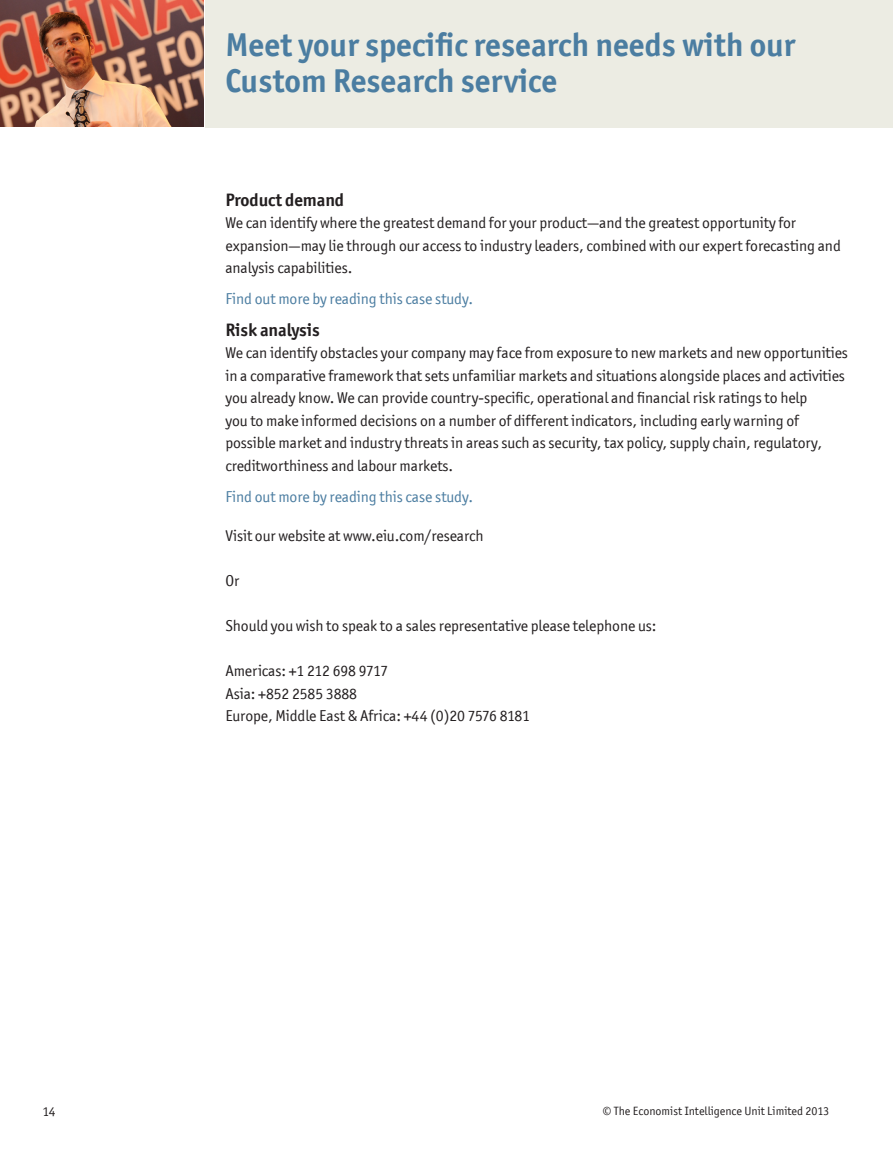
<style>
.page{position:relative;width:893px;height:1149px;background:#fff}
.page>*{position:absolute;margin:0;border:0;box-sizing:border-box;transform-origin:0 0}
.H1_ArticleTitle{font:700 33px/36px "Officina San ITC";color:#4b7da1}
.S1_Subhead{font:700 18px "Officina San ITC";letter-spacing:-.005em;color:#231f20}
.Body_ParaFirst{font:15.75px/22.5px "Officina San ITC";letter-spacing:-.005em;color:#231f20}
.Body_ParaFirst-2{font:15.75px "Officina San ITC";letter-spacing:-.005em;color:#4b7da1}
.t1{font:13.5px "Officina San ITC";color:#231f20}
.t2{font:12px "Officina San ITC";color:#231f20}
</style>
<div class="page">
<div style="left:205px;top:0;width:688px;height:128px;background:#ecece3"></div>
<img style="left:0;top:0;width:204px;height:126px">
<p class="H1_ArticleTitle" style="left:225px;top:26px;width:572px">Meet your specific research needs with our<br>Custom Research service</p>
<p class="S1_Subhead" style="left:225px;top:188px;width:120px">Product demand</p>
<p class="Body_ParaFirst" style="left:225px;top:212px;width:617px">We can identify where the greatest demand for your product—and the greatest opportunity for expansion—may lie through our access to industry leaders, combined with our expert forecasting and analysis capabilities.</p>
<p class="Body_ParaFirst-2" style="left:225px;top:290px;width:249px">Find out more by reading this case study.</p>
<p class="S1_Subhead" style="left:225px;top:318px;width:96px">Risk analysis</p>
<p class="Body_ParaFirst" style="left:225px;top:341px;width:624px">We can identify obstacles your company may face from exposure to new markets and new opportunities in a comparative framework that sets unfamiliar markets and situations alongside places and activities you already know. We can provide country-specific, operational and financial risk ratings to help<br>you to make informed decisions on a number of different indicators, including early warning of possible market and industry threats in areas such as security, tax policy, supply chain, regulatory, creditworthiness and labour markets.</p>
<p class="Body_ParaFirst-2" style="left:225px;top:487px;width:249px">Find out more by reading this case study.</p>
<p class="Body_ParaFirst" style="left:225px;top:524px;width:260px">Visit our website at www.eiu.com/research</p>
<p class="Body_ParaFirst" style="left:225px;top:569px;width:15px">Or</p>
<p class="Body_ParaFirst" style="left:225px;top:614px;width:433px">Should you wish to speak to a sales representative please telephone us:</p>
<p class="Body_ParaFirst" style="left:225px;top:659px;width:164px">Americas: +1 212 698 9717</p>
<p class="Body_ParaFirst" style="left:225px;top:682px;width:133px">Asia: +852 2585 3888</p>
<p class="Body_ParaFirst" style="left:225px;top:704px;width:306px">Europe, Middle East &amp; Africa: +44 (0)20 7576 8181</p>
<p class="t1" style="left:43px;top:1103px;width:15px">14</p>
<p class="t2" style="left:603px;top:1103px;width:228px">© The Economist Intelligence Unit Limited 2013</p>
</div>
